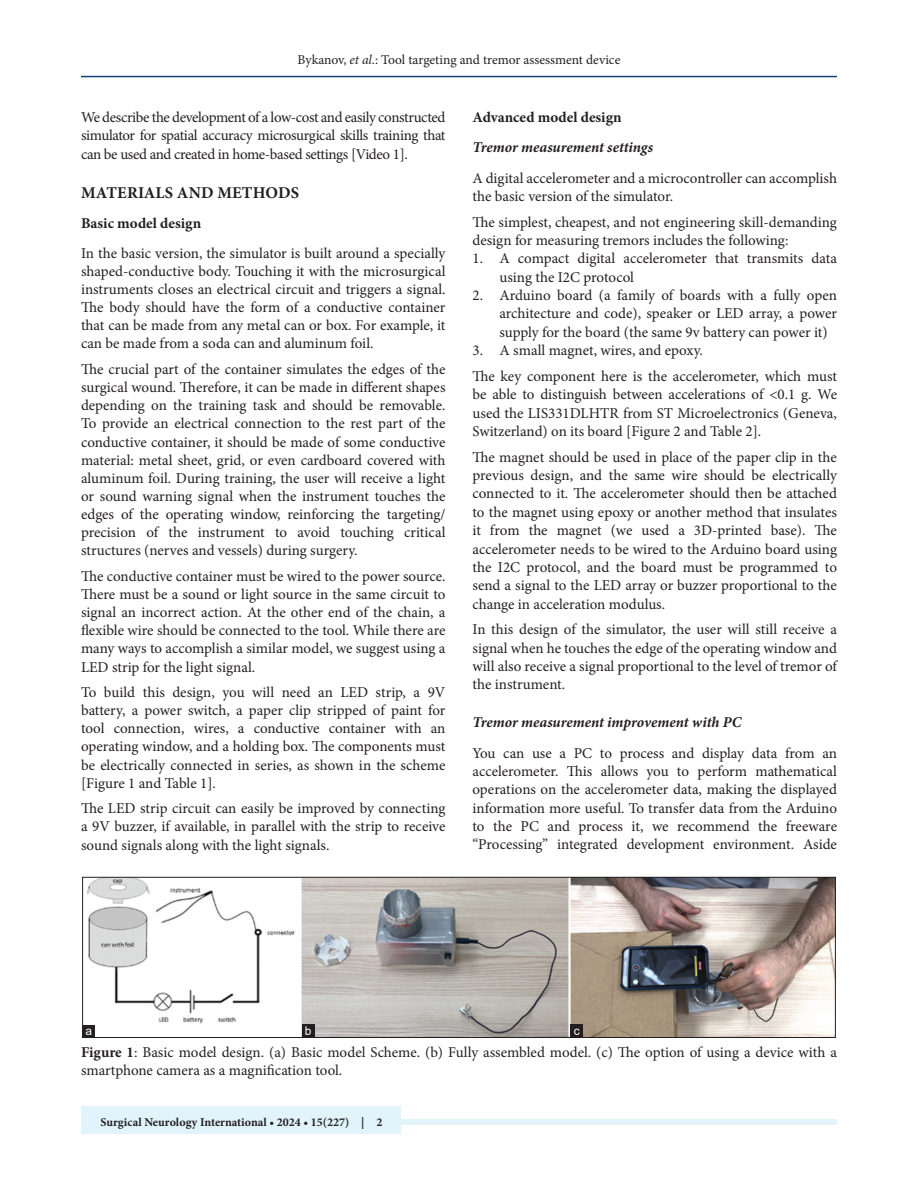
<style>
.page{position:relative;width:918px;height:1188px;background:#fff}
.page>*{position:absolute;margin:0;border:0;box-sizing:border-box;transform-origin:0 0}
.t1{font:700 16.5px "Minion Pro";letter-spacing:.01em;color:#231f20}
.TX{font:15px/18.1px "Minion Pro";color:#231f20;text-align:justify}
.L{font:15px/18.3px "Minion Pro";color:#231f20}
.TX_No_After_Space{font:15px/18.3px "Minion Pro";color:#231f20}
.H3_No_Above_Space{font:italic 700 15px "Minion Pro";letter-spacing:-.005em;color:#231f20}
.H2_No_Above_Space{font:700 15px "Minion Pro";color:#231f20}
.LL{font:15px "Minion Pro";color:#231f20}
.t2{font:13.5px "Minion Pro";letter-spacing:-.005em;color:#231f20}
.JF{font:700 12px "Minion Pro";color:#231f20}
.LABEL{font:12px "Arial";color:#fff}
.s1{font-style:italic}
.s2{font-weight:700}
</style>
<div class="page">
<hr style="left:81px;top:76px;width:756px;height:1px;background:#164077">
<div style="left:81px;top:1119px;width:756px;height:6px;background:#e1f4fc"></div>
<div style="left:81px;top:1106px;width:319px;height:28px;background:#e1f4fc"></div>
<img style="left:87px;top:879px;width:747px;height:157px">
<div style="left:82px;top:877px;width:754px;height:161px;border:1px solid #231f20"></div>
<div style="left:570px;top:1025px;width:13px;height:12px;background:#231f20"></div>
<div style="left:83px;top:1025px;width:12px;height:12px;background:#231f20"></div>
<div style="left:302px;top:1025px;width:13px;height:12px;background:#231f20"></div>
<p class="t2" style="left:298px;top:50px;width:324px">Bykanov, <span class="s1">et al</span>.: Tool targeting and tremor assessment device</p>
<p class="TX" style="left:81px;top:108px;width:366px">We describe the development of a low-cost and easily constructed simulator for spatial accuracy microsurgical skills training that can be used and created in home-based settings [Video 1].</p>
<h1 class="t1" style="left:81px;top:181px;width:220px">MATERIALS AND METHODS</h1>
<p class="H2_No_Above_Space" style="left:81px;top:212px;width:122px">Basic model design</p>
<p class="TX" style="left:81px;top:244px;width:366px">In the basic version, the simulator is built around a specially shaped-conductive body. Touching it with the microsurgical instruments closes an electrical circuit and triggers a signal.<br>The body should have the form of a conductive container that can be made from any metal can or box. For example, it can be made from a soda can and aluminum foil.</p>
<p class="TX" style="left:81px;top:360px;width:366px">The crucial part of the container simulates the edges of the surgical wound. Therefore, it can be made in different shapes depending on the training task and should be removable.<br>To provide an electrical connection to the rest part of the conductive container, it should be made of some conductive material: metal sheet, grid, or even cardboard covered with aluminum foil. During training, the user will receive a light or sound warning signal when the instrument touches the edges of the operating window, reinforcing the targeting/ precision of the instrument to avoid touching critical structures (nerves and vessels) during surgery.</p>
<p class="TX" style="left:81px;top:567px;width:366px">The conductive container must be wired to the power source.<br>There must be a sound or light source in the same circuit to signal an incorrect action. At the other end of the chain, a flexible wire should be connected to the tool. While there are many ways to accomplish a similar model, we suggest using a LED strip for the light signal.</p>
<p class="TX" style="left:81px;top:683px;width:366px">To build this design, you will need an LED strip, a 9V battery, a power switch, a paper clip stripped of paint for tool connection, wires, a conductive container with an operating window, and a holding box. The components must be electrically connected in series, as shown in the scheme [Figure 1 and Table 1].</p>
<p class="TX" style="left:81px;top:800px;width:366px">The LED strip circuit can easily be improved by connecting a 9V buzzer, if available, in parallel with the strip to receive sound signals along with the light signals.</p>
<h2 class="H2_No_Above_Space" style="left:472px;top:107px;width:151px">Advanced model design</h2>
<p class="H3_No_Above_Space" style="left:472px;top:137px;width:182px">Tremor measurement settings</p>
<p class="TX" style="left:472px;top:169px;width:366px">A digital accelerometer and a microcontroller can accomplish the basic version of the simulator.</p>
<p class="TX_No_After_Space" style="left:472px;top:213px;width:366px">The simplest, cheapest, and not engineering skill-demanding design for measuring tremors includes the following:</p>
<p class="L" style="left:500px;top:250px;width:339px;text-indent:-27px">1. A compact digital accelerometer that transmits data using the I2C protocol</p>
<p class="L" style="left:500px;top:286px;width:339px;text-align:justify;text-indent:-27px">2. Arduino board (a family of boards with a fully open architecture and code), speaker or LED array, a power supply for the board (the same 9v battery can power it)</p>
<p class="LL" style="left:472px;top:340px;width:232px">3. A small magnet, wires, and epoxy.</p>
<p class="TX" style="left:472px;top:367px;width:366px">The key component here is the accelerometer, which must be able to distinguish between accelerations of &lt;0.1 g. We used the LIS331DLHTR from ST Microelectronics (Geneva, Switzerland) on its board [Figure 2 and Table 2].</p>
<p class="TX" style="left:472px;top:448px;width:366px">The magnet should be used in place of the paper clip in the previous design, and the same wire should be electrically connected to it. The accelerometer should then be attached to the magnet using epoxy or another method that insulates it from the magnet (we used a 3D-printed base). The accelerometer needs to be wired to the Arduino board using the I2C protocol, and the board must be programmed to send a signal to the LED array or buzzer proportional to the change in acceleration modulus.</p>
<p class="TX" style="left:472px;top:620px;width:366px">In this design of the simulator, the user will still receive a signal when he touches the edge of the operating window and will also receive a signal proportional to the level of tremor of the instrument.</p>
<h3 class="H3_No_Above_Space" style="left:472px;top:712px;width:270px">Tremor measurement improvement with PC</h3>
<p class="TX" style="left:472px;top:744px;width:366px">You can use a PC to process and display data from an accelerometer. This allows you to perform mathematical operations on the accelerometer data, making the displayed information more useful. To transfer data from the Arduino to the PC and process it, we recommend the freeware “Processing” integrated development environment. Aside</p>
<p class="LABEL" style="left:86px;top:1023px;width:8px">a</p>
<p class="LABEL" style="left:305px;top:1023px;width:8px">b</p>
<p class="LABEL" style="left:574px;top:1023px;width:7px">c</p>
<p class="TX" style="left:81px;top:1044px;width:758px"><span class="s2">Figure 1</span>: Basic model design. (a) Basic model Scheme. (b) Fully assembled model. (c) The option of using a device with a smartphone camera as a magnification tool.</p>
<p class="JF" style="left:100px;top:1113px;width:284px">Surgical Neurology International • 2024 • 15(227) | 2</p>
</div>
